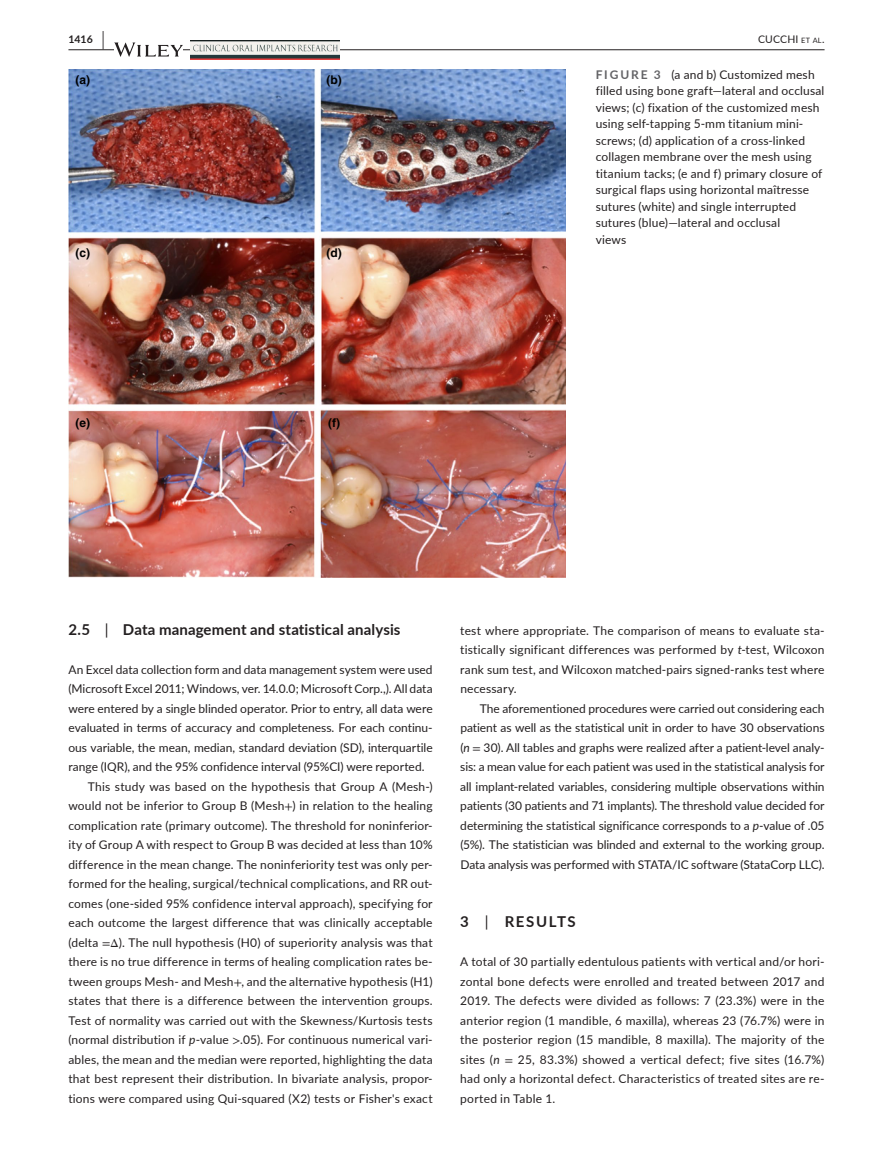
<style>
.page{position:relative;width:893px;height:1174px;background:#fff}
.page>*{position:absolute;margin:0;border:0;box-sizing:border-box;transform-origin:0 0}
.t1{font:700 15px "Lato";letter-spacing:.01em;color:#231f20}
.t2{font:700 15px "Lato";letter-spacing:.105em;color:#231f20}
.t3{font:12px/19.5px "Lato";letter-spacing:.015em;color:#231f20;text-align:justify}
.t4{font:12px "Lato";letter-spacing:-.005em;color:#231f20}
.t5{font:700 12px "Helvetica";color:#000}
.t6{font:10.5px "Lato";letter-spacing:.015em;color:#231f20}
.t7{font:700 10.5px "Lato";color:#231f20}
.s1{font-size:19.5px}
.s2{font-size:7.35px}
.s3{font-weight:700;color:#636366}
.s4{font-weight:400}
.s5{font-family:"STIX"}
.s6{font-style:italic}
</style>
<div class="page">
<hr style="left:68px;top:49px;width:756px;height:1px;background:#231f20">
<svg style="left:114px;top:42px;width:69px;height:15px"></svg>
<img style="left:191px;top:40px;width:149px;height:19px">
<img style="left:68px;top:69px;width:498px;height:508px">
<p class="t7" style="left:68px;top:31px;width:37px">1416 <span class="s1">|</span></p>
<p class="t6" style="left:758px;top:31px;width:68px">CUCCHI <span class="s2">et al</span>.</p>
<p class="t5" style="left:75px;top:72px;width:16px">(a)</p>
<p class="t5" style="left:326px;top:72px;width:17px">(b)</p>
<p class="t5" style="left:75px;top:245px;width:16px">(c)</p>
<p class="t5" style="left:326px;top:245px;width:17px">(d)</p>
<p class="t5" style="left:75px;top:415px;width:16px">(e)</p>
<p class="t5" style="left:328px;top:415px;width:13px">(f)</p>
<p class="t3" style="left:596px;top:66px;width:230px;line-height:16.5px;text-align:left"><span class="s3">FIGURE 3</span> (a and b) Customized mesh filled using bone graft—lateral and occlusal views; (c) fixation of the customized mesh using self-tapping 5-mm titanium mini&shy;screws; (d) application of a cross-linked collagen membrane over the mesh using titanium tacks; (e and f) primary closure of surgical flaps using horizontal maîtresse sutures (white) and single interrupted sutures (blue)—lateral and occlusal<br>views</p>
<p class="t1" style="left:68px;top:618px;width:333px">2.5 <span class="s4">|</span> Data management and statistical analysis</p>
<p class="t3" style="left:68px;top:659px;width:366px">An Excel data collection form and data management system were used</p>
<p class="t4" style="left:68px;top:680px;width:366px">(Microsoft Excel 2011; Windows, ver. 14.0.0; Microsoft Corp.,). All data</p>
<p class="t3" style="left:68px;top:698px;width:366px">were entered by a single blinded operator. Prior to entry, all data were</p>
<p class="t3" style="left:68px;top:717px;width:366px">evaluated in terms of accuracy and completeness. For each continu-</p>
<p class="t3" style="left:68px;top:737px;width:366px">ous variable, the mean, median, standard deviation (SD), interquartile</p>
<p class="t3" style="left:68px;top:756px;width:358px">range (IQR), and the 95% confidence interval (95%CI) were reported.</p>
<p class="t3" style="left:88px;top:776px;width:346px">This study was based on the hypothesis that Group A (Mesh-)</p>
<p class="t3" style="left:68px;top:795px;width:366px">would not be inferior to Group B (Mesh<span class="s5">+</span>) in relation to the healing</p>
<p class="t3" style="left:68px;top:815px;width:366px">complication rate (primary outcome). The threshold for noninferior-</p>
<p class="t3" style="left:68px;top:834px;width:366px">ity of Group A with respect to Group B was decided at less than 10%</p>
<p class="t3" style="left:68px;top:854px;width:366px">difference in the mean change. The noninferiority test was only per-</p>
<p class="t3" style="left:68px;top:873px;width:366px">formed for the healing, surgical/technical complications, and RR out-</p>
<p class="t3" style="left:68px;top:893px;width:366px">comes (one-sided 95% confidence interval approach), specifying for</p>
<p class="t3" style="left:68px;top:912px;width:366px">each outcome the largest difference that was clinically acceptable</p>
<p class="t3" style="left:68px;top:932px;width:366px">(delta <span class="s5">=Δ</span>). The null hypothesis (H0) of superiority analysis was that</p>
<p class="t3" style="left:68px;top:951px;width:366px">there is no true difference in terms of healing complication rates be-</p>
<p class="t3" style="left:68px;top:971px;width:366px">tween groups Mesh- and Mesh<span class="s5">+</span>, and the alternative hypothesis (H1)</p>
<p class="t3" style="left:68px;top:990px;width:366px">states that there is a difference between the intervention groups.</p>
<p class="t3" style="left:68px;top:1010px;width:366px">Test of normality was carried out with the Skewness/Kurtosis tests</p>
<p class="t3" style="left:68px;top:1029px;width:366px">(normal distribution if <span class="s6">p</span>-value <span class="s5">&gt;</span>.05). For continuous numerical vari-</p>
<p class="t3" style="left:68px;top:1049px;width:366px">ables, the mean and the median were reported, highlighting the data</p>
<p class="t3" style="left:68px;top:1068px;width:366px">that best represent their distribution. In bivariate analysis, propor-</p>
<p class="t3" style="left:68px;top:1088px;width:366px">tions were compared using Qui-squared (X2) tests or Fisher's exact</p>
<p class="t3" style="left:460px;top:620px;width:366px">test where appropriate. The comparison of means to evaluate sta&shy;tistically significant differences was performed by <span class="s6">t</span>-test, Wilcoxon rank sum test, and Wilcoxon matched-pairs signed-ranks test where necessary.</p>
<p class="t3" style="left:460px;top:698px;width:366px;text-indent:20px">The aforementioned procedures were carried out considering each patient as well as the statistical unit in order to have 30 observations (<span class="s6">n</span> <span class="s5">=</span> 30). All tables and graphs were realized after a patient-level analy&shy;sis: a mean value for each patient was used in the statistical analysis for all implant-related variables, considering multiple observations within patients (30 patients and 71 implants). The threshold value decided for determining the statistical significance corresponds to a <span class="s6">p</span>-value of .05 (5%). The statistician was blinded and external to the working group.<br>Data analysis was performed with STATA/IC software (StataCorp LLC).</p>
<p class="t2" style="left:460px;top:911px;width:117px">3 <span class="s4">|</span> RESULTS</p>
<p class="t3" style="left:460px;top:951px;width:366px">A total of 30 partially edentulous patients with vertical and/or hori&shy;zontal bone defects were enrolled and treated between 2017 and 2019. The defects were divided as follows: 7 (23.3%) were in the anterior region (1 mandible, 6 maxilla), whereas 23 (76.7%) were in the posterior region (15 mandible, 8 maxilla). The majority of the sites (<span class="s6">n</span> <span class="s5">=</span> 25, 83.3%) showed a vertical defect; five sites (16.7%) had only a horizontal defect. Characteristics of treated sites are re&shy;ported in Table 1.</p>
</div>
